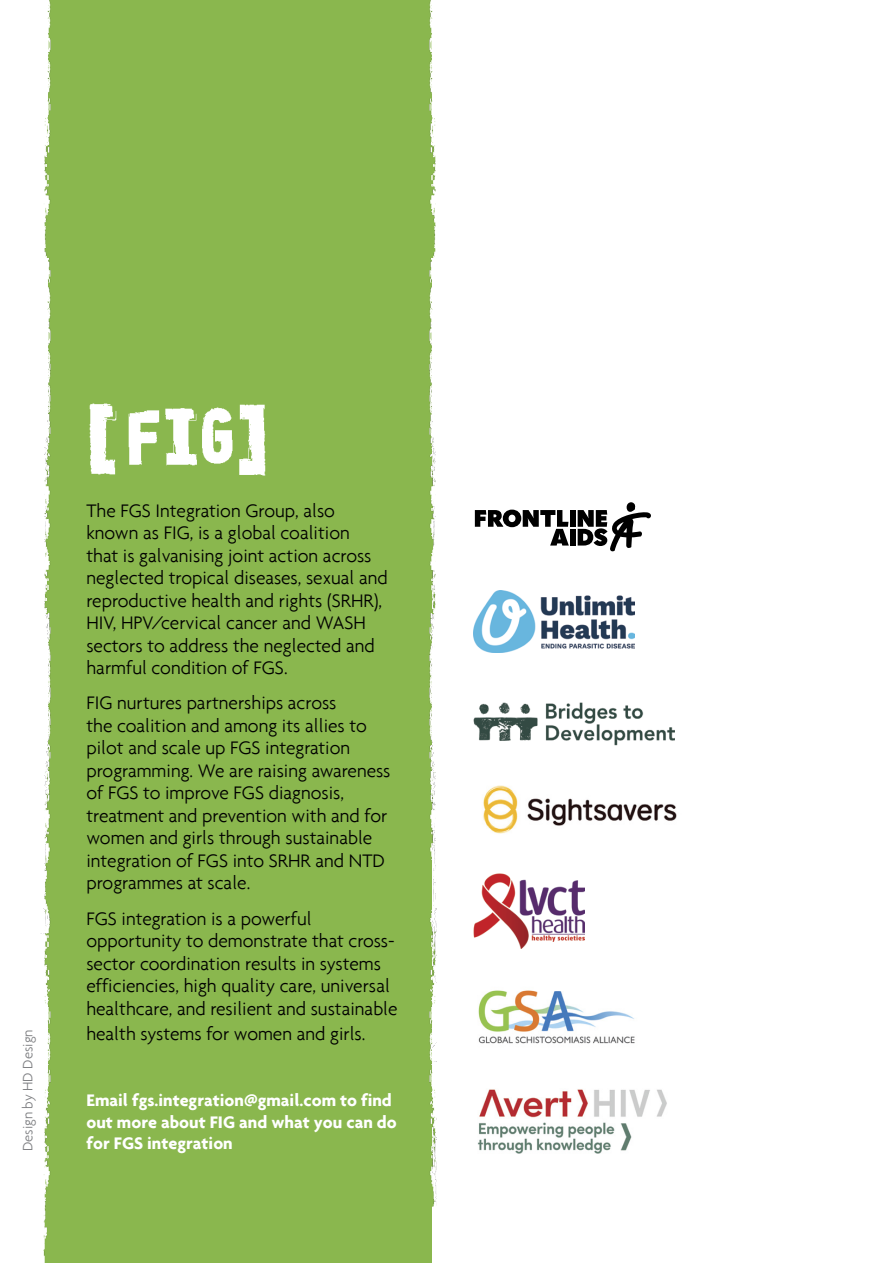
<style>
.page{position:relative;width:893px;height:1263px;background:#fff}
.page>*{position:absolute;margin:0;border:0;box-sizing:border-box;transform-origin:0 0}
.t1{font:300 19.5px/22.5px "Agenda";color:#000}
.t2{font:700 18px/21.6px "Agenda";color:#fff}
.t3{font:300 14.7px "Agenda";color:#808184}
</style>
<div class="page">
<div style="left:39px;top:0;width:397px;height:1263px;background:#8ab74e"></div>
<img style="left:39px;top:944px;width:12px;height:319px">
<img style="left:429px;top:914px;width:4px;height:349px">
<img style="left:429px;top:0;width:7px;height:258px">
<img style="left:39px;top:0;width:12px;height:258px">
<img style="left:89px;top:403px;width:177px;height:73px">
<img style="left:433px;top:914px;width:4px;height:349px">
<img style="left:429px;top:258px;width:8px;height:656px">
<img style="left:39px;top:258px;width:12px;height:686px">
<div style="left:570px;top:510px;width:6px;height:17px;background:#000"></div>
<svg style="left:475px;top:510px;width:94px;height:35px"></svg>
<div style="left:570px;top:529px;width:6px;height:16px;background:#000"></div>
<svg style="left:578px;top:502px;width:73px;height:49px"></svg>
<img style="left:477px;top:1089px;width:190px;height:65px">
<img style="left:473px;top:702px;width:202px;height:43px">
<img style="left:478px;top:990px;width:157px;height:54px">
<img style="left:473px;top:874px;width:111px;height:74px">
<img style="left:473px;top:591px;width:161px;height:61px">
<img style="left:483px;top:785px;width:194px;height:49px">
<p class="t3" style="left:19px;top:1151px;width:123px;rotate:-90deg">Design by HD Design</p>
<p class="t1" style="left:86px;top:499px;width:303px">The FGS Integration Group, also known as FIG, is a global coalition<br>that is galvanising joint action across neglected tropical diseases, sexual and reproductive health and rights (SRHR), HIV, HPV/cervical cancer and WASH sectors to address the neglected and harmful condition of FGS.</p>
<p class="t1" style="left:86px;top:691px;width:306px">FIG nurtures partnerships across<br>the coalition and among its allies to pilot and scale up FGS integration programming. We are raising awareness of FGS to improve FGS diagnosis, treatment and prevention with and for women and girls through sustainable integration of FGS into SRHR and NTD programmes at scale.</p>
<p class="t1" style="left:86px;top:907px;width:313px">FGS integration is a powerful opportunity to demonstrate that cross&shy;sector coordination results in systems efficiencies, high quality care, universal healthcare, and resilient and sustainable</p>
<p class="t1" style="left:86px;top:1022px;width:281px">health systems for women and girls.</p>
<p class="t2" style="left:86px;top:1089px;width:312px">Email fgs.integration@gmail.com to find out more about FIG and what you can do</p>
<p class="t2" style="left:86px;top:1132px;width:148px">for FGS integration</p>
</div>
